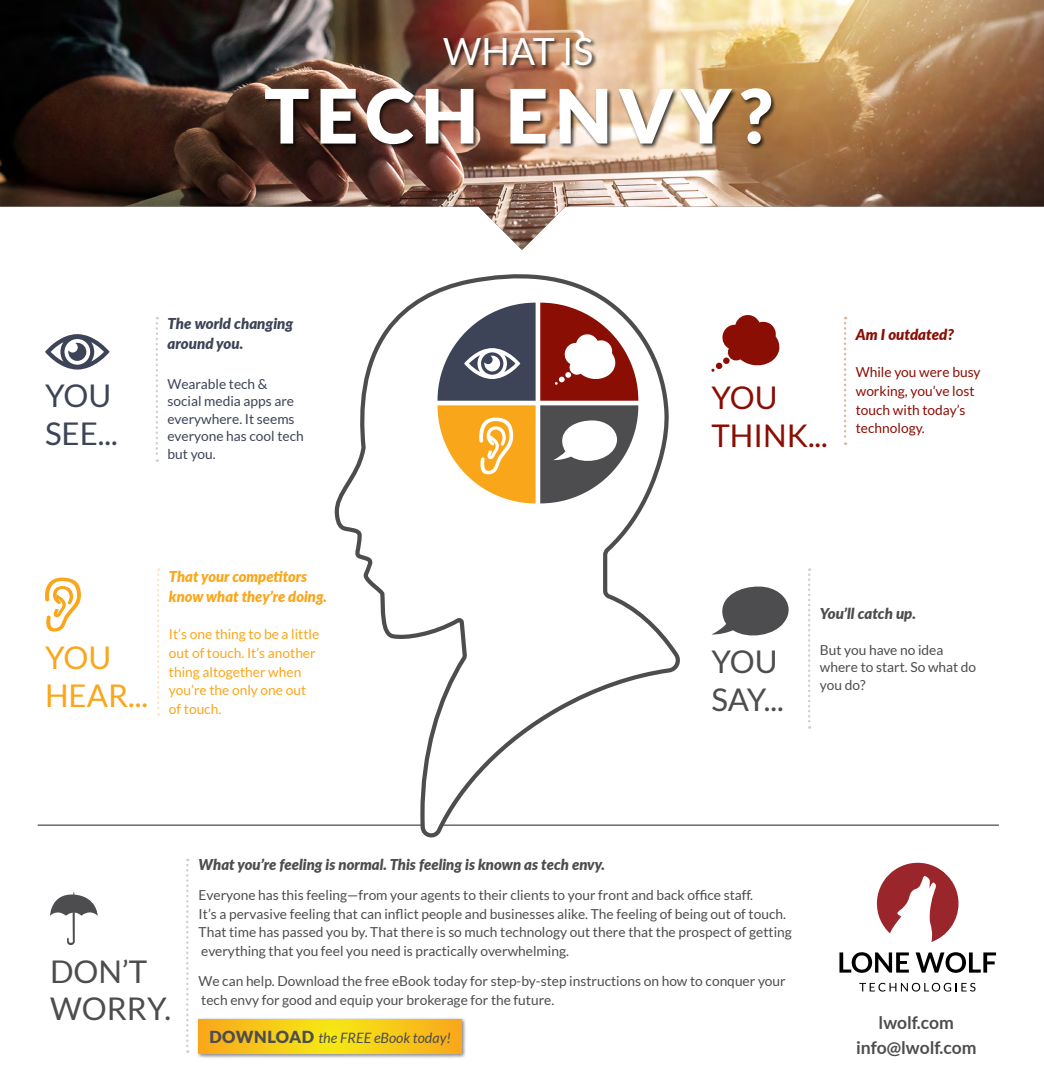
<style>
.page{position:relative;width:1044px;height:1080px;background:#fff}
.page>*{position:absolute;margin:0;border:0;box-sizing:border-box;transform-origin:0 0}
.t1{font:900 75px "Lato";letter-spacing:.09em;color:#fff}
.t2{font:37.5px "Lato";color:#fff}
.t3{font:31.25px/37.5px "Lato";color:#4d4d4f}
.t4{font:31.25px/37.5px "Lato";color:#8b0e04}
.t5{font:31.25px/37.5px "Lato";color:#faa61a}
.t6{font:31.25px/37.5px "Lato";color:#3e4457}
.t7{font:700 17.5px/25px "Lato";color:#4d4d4f;text-align:center}
.t8{font:italic 900 15px "Lato";color:#4d4d4f}
.t9{font:italic 900 15px/20px "Lato";color:#faa61a}
.t10{font:italic 900 15px/20px "Lato";color:#3e4457}
.t11{font:italic 900 15px "Lato";color:#8b0e04}
.t12{font:italic 14.25px "Lato";color:#4d4d4f}
.t13{font:13.75px/18.8px "Lato";color:#4d4d4f}
.t14{font:13.75px/18.8px "Lato";color:#faa61a}
.t15{font:13.75px/17.5px "Lato";color:#3e4457}
.t16{font:13.75px/18.8px "Lato";color:#8b0e04}
.s1{font-weight:900;font-style:normal;font-size:16.62px}
</style>
<div class="page">
<svg style="left:711px;top:586px;width:77px;height:50px"></svg>
<svg style="left:808px;top:568px;width:2px;height:161px"></svg>
<img style="left:0;top:0;width:1044px;height:250px">
<hr style="left:38px;top:825px;width:961px;height:1px;background:#4d4d4f">
<div style="left:264px;top:37px;width:512px;height:112px;background:#000;opacity:.75"></div>
<svg style="left:45px;top:334px;width:65px;height:36px"></svg>
<svg style="left:156px;top:317px;width:2px;height:145px"></svg>
<svg style="left:722px;top:315px;width:58px;height:52px"></svg>
<div style="left:723px;top:357px;width:7px;height:7px;background:#8b0e04;border-radius:3px"></div>
<svg style="left:715px;top:362px;width:7px;height:7px"></svg>
<svg style="left:844px;top:317px;width:2px;height:128px"></svg>
<svg style="left:50px;top:891px;width:48px;height:54px"></svg>
<svg style="left:186px;top:859px;width:3px;height:194px"></svg>
<div style="left:197px;top:1017px;width:270px;height:42px;background:#000;opacity:.5"></div>
<svg style="left:199px;top:1019px;width:263px;height:35px;background:#f7c717"></svg>
<svg style="left:877px;top:863px;width:81px;height:79px"></svg>
<svg style="left:859px;top:983px;width:116px;height:9px"></svg>
<svg style="left:839px;top:952px;width:70px;height:21px"></svg>
<svg style="left:915px;top:952px;width:81px;height:21px"></svg>
<svg style="left:335px;top:274px;width:345px;height:564px"></svg>
<svg style="left:437px;top:303px;width:201px;height:200px"></svg>
<svg style="left:45px;top:578px;width:36px;height:54px"></svg>
<svg style="left:157px;top:568px;width:2px;height:148px"></svg>
<h2 class="t2" style="left:443px;top:30px;width:152px">WHAT IS</h2>
<h1 class="t1" style="left:264px;top:72px;width:509px">TECH ENVY?</h1>
<h3 class="t6" style="left:45px;top:377px;width:74px">YOU<br>SEE...</h3>
<p class="t10" style="left:168px;top:313px;width:127px">The world changing around you.</p>
<p class="t15" style="left:168px;top:375px;width:138px">Wearable tech &amp; social media apps are everywhere. It seems everyone has cool tech but you.</p>
<h3 class="t4" style="left:711px;top:379px;width:118px">YOU<br>THINK...</h3>
<p class="t11" style="left:856px;top:324px;width:100px">Am I outdated?</p>
<p class="t16" style="left:856px;top:363px;width:126px">While you were busy working, you’ve lost touch with today’s technology.</p>
<h3 class="t5" style="left:45px;top:639px;width:105px">YOU<br>HEAR...</h3>
<p class="t9" style="left:169px;top:566px;width:160px">That your competitors know what they’re doing.</p>
<p class="t14" style="left:169px;top:625px;width:152px">It’s one thing to be a little out of touch. It’s another thing altogether when you’re the only one out of touch.</p>
<h3 class="t3" style="left:711px;top:643px;width:74px">YOU<br>SAY...</h3>
<p class="t8" style="left:820px;top:603px;width:98px">You’ll catch up.</p>
<p class="t13" style="left:820px;top:641px;width:158px;line-height:17.5px">But you have no idea where to start. So what do you do?</p>
<h3 class="t3" style="left:50px;top:952px;width:122px">DON’T<br>WORRY.</h3>
<p class="t8" style="left:199px;top:853px;width:408px">What you’re feeling is normal. This feeling is known as tech envy.</p>
<p class="t13" style="left:199px;top:885px;width:595px">Everyone has this feeling—from your agents to their clients to your front and back office staff.<br>It’s a pervasive feeling that can inflict people and businesses alike. The feeling of being out of touch.<br>That time has passed you by. That there is so much technology out there that the prospect of getting everything that you feel you need is practically overwhelming.</p>
<p class="t13" style="left:199px;top:972px;width:588px">We can help. Download the free eBook today for step-by-step instructions on how to conquer your tech envy for good and equip your brokerage for the future.</p>
<p class="t12" style="left:209px;top:1030px;width:243px"><span class="s1">DOWNLOAD</span> the FREE eBook today!</p>
<p class="t7" style="left:856px;top:1010px;width:122px">lwolf.com info@lwolf.com</p>
</div>
